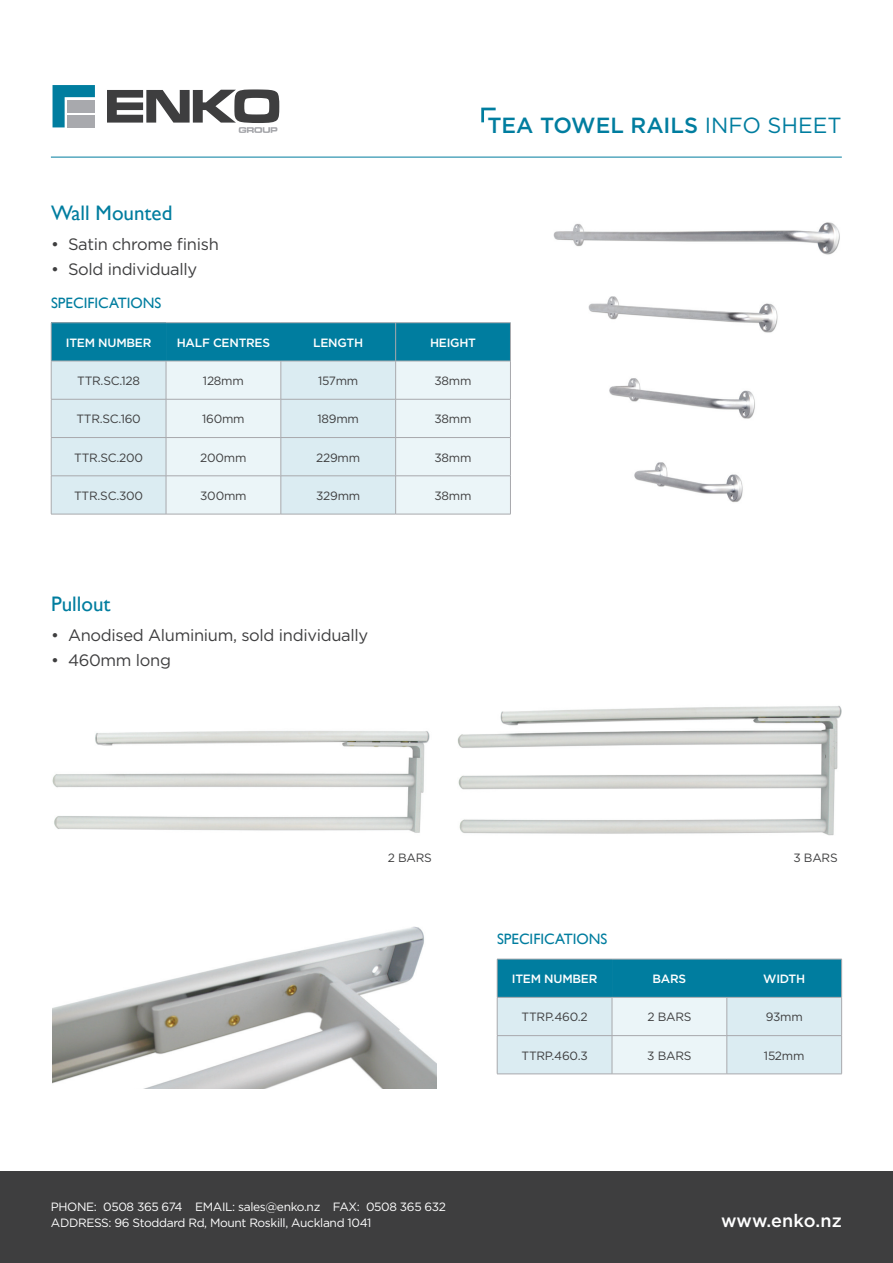
<style>
.page{position:relative;width:893px;height:1263px;background:#fff}
.page>*{position:absolute;margin:0;border:0;box-sizing:border-box;transform-origin:0 0}
.t1{font:500 21.9px "Gotham";color:#007d9f}
.t2{font:21px "Gill Sans";color:#007d9f}
.t3{font:500 18px "Gotham";letter-spacing:.005em;color:#fff}
.t4{font:16.5px "Gotham";letter-spacing:-.02em;color:#3e3e3f}
.t5{font:15px "Gill Sans";color:#007d9f}
.t6{font:12px "Gotham";letter-spacing:-.02em;color:#3e3e3f}
.t7{font:12px/16.5px "Gotham";letter-spacing:-.03em;color:#fff}
.t8{font:500 12px "Gotham";letter-spacing:-.02em;color:#fff}
.s1{font-weight:400}
</style>
<div class="page">
<div style="left:0;top:1171px;width:893px;height:92px;background:#3e3e3f"></div>
<svg style="left:53px;top:85px;width:42px;height:42px;background:#609daf"></svg>
<svg style="left:107px;top:89px;width:172px;height:44px"></svg>
<hr style="left:51px;top:157px;width:791px;height:1px;background:#007d9f">
<svg style="left:481px;top:107px;width:15px;height:16px"></svg>
<img style="left:553px;top:222px;width:287px;height:281px">
<div style="left:51px;top:323px;width:115px;height:38px;background:#007d9f"></div>
<div style="left:166px;top:323px;width:344px;height:38px;background:#007d9f"></div>
<div style="left:52px;top:362px;width:114px;height:152px;background:#dbecf2"></div>
<svg style="left:167px;top:362px;width:343px;height:152px;background:#e5f1f5"></svg>
<hr style="left:51px;top:322px;width:115px;height:1px;background:#a8a9ad">
<hr style="left:51px;top:323px;width:1px;height:38px;background:#a8a9ad">
<hr style="left:166px;top:322px;width:115px;height:1px;background:#a8a9ad">
<hr style="left:281px;top:322px;width:115px;height:1px;background:#a8a9ad">
<hr style="left:396px;top:322px;width:115px;height:1px;background:#a8a9ad">
<hr style="left:395px;top:323px;width:1px;height:38px;background:#a8a9ad">
<hr style="left:510px;top:323px;width:1px;height:38px;background:#a8a9ad">
<hr style="left:51px;top:361px;width:115px;height:1px;background:#a8a9ad">
<hr style="left:51px;top:361px;width:1px;height:38px;background:#a8a9ad">
<hr style="left:166px;top:361px;width:115px;height:1px;background:#a8a9ad">
<hr style="left:166px;top:361px;width:1px;height:38px;background:#a8a9ad">
<hr style="left:281px;top:361px;width:115px;height:1px;background:#a8a9ad">
<hr style="left:281px;top:361px;width:1px;height:38px;background:#a8a9ad">
<hr style="left:396px;top:361px;width:115px;height:1px;background:#a8a9ad">
<hr style="left:395px;top:361px;width:1px;height:38px;background:#a8a9ad">
<hr style="left:510px;top:361px;width:1px;height:38px;background:#a8a9ad">
<hr style="left:51px;top:399px;width:115px;height:1px;background:#a8a9ad">
<hr style="left:51px;top:399px;width:1px;height:38px;background:#a8a9ad">
<hr style="left:166px;top:399px;width:115px;height:1px;background:#a8a9ad">
<hr style="left:166px;top:399px;width:1px;height:38px;background:#a8a9ad">
<hr style="left:281px;top:399px;width:115px;height:1px;background:#a8a9ad">
<hr style="left:281px;top:399px;width:1px;height:38px;background:#a8a9ad">
<hr style="left:396px;top:399px;width:115px;height:1px;background:#a8a9ad">
<hr style="left:395px;top:399px;width:1px;height:38px;background:#a8a9ad">
<hr style="left:510px;top:399px;width:1px;height:38px;background:#a8a9ad">
<hr style="left:51px;top:437px;width:115px;height:1px;background:#a8a9ad">
<hr style="left:51px;top:438px;width:1px;height:38px;background:#a8a9ad">
<hr style="left:166px;top:437px;width:115px;height:1px;background:#a8a9ad">
<hr style="left:166px;top:438px;width:1px;height:38px;background:#a8a9ad">
<hr style="left:281px;top:437px;width:115px;height:1px;background:#a8a9ad">
<hr style="left:281px;top:438px;width:1px;height:38px;background:#a8a9ad">
<hr style="left:396px;top:437px;width:115px;height:1px;background:#a8a9ad">
<hr style="left:395px;top:438px;width:1px;height:38px;background:#a8a9ad">
<hr style="left:510px;top:438px;width:1px;height:38px;background:#a8a9ad">
<hr style="left:51px;top:475px;width:115px;height:1px;background:#a8a9ad">
<hr style="left:51px;top:476px;width:1px;height:38px;background:#a8a9ad">
<hr style="left:166px;top:475px;width:115px;height:1px;background:#a8a9ad">
<hr style="left:166px;top:476px;width:1px;height:38px;background:#a8a9ad">
<hr style="left:281px;top:475px;width:115px;height:1px;background:#a8a9ad">
<hr style="left:281px;top:476px;width:1px;height:38px;background:#a8a9ad">
<hr style="left:396px;top:475px;width:115px;height:1px;background:#a8a9ad">
<hr style="left:395px;top:476px;width:1px;height:38px;background:#a8a9ad">
<hr style="left:510px;top:476px;width:1px;height:38px;background:#a8a9ad">
<hr style="left:51px;top:514px;width:115px;height:1px;background:#a8a9ad">
<hr style="left:166px;top:514px;width:115px;height:1px;background:#a8a9ad">
<hr style="left:281px;top:514px;width:115px;height:1px;background:#a8a9ad">
<hr style="left:396px;top:514px;width:115px;height:1px;background:#a8a9ad">
<svg style="left:498px;top:960px;width:343px;height:114px;background:#95c8d7"></svg>
<hr style="left:497px;top:959px;width:115px;height:1px;background:#a8a9ad">
<hr style="left:497px;top:959px;width:1px;height:38px;background:#a8a9ad">
<hr style="left:612px;top:959px;width:115px;height:1px;background:#a8a9ad">
<hr style="left:727px;top:959px;width:115px;height:1px;background:#a8a9ad">
<hr style="left:841px;top:959px;width:1px;height:38px;background:#a8a9ad">
<hr style="left:497px;top:997px;width:115px;height:1px;background:#a8a9ad">
<hr style="left:497px;top:997px;width:1px;height:38px;background:#a8a9ad">
<hr style="left:612px;top:997px;width:115px;height:1px;background:#a8a9ad">
<hr style="left:612px;top:997px;width:1px;height:38px;background:#a8a9ad">
<hr style="left:727px;top:997px;width:115px;height:1px;background:#a8a9ad">
<hr style="left:727px;top:997px;width:1px;height:38px;background:#a8a9ad">
<hr style="left:841px;top:997px;width:1px;height:38px;background:#a8a9ad">
<hr style="left:497px;top:1035px;width:115px;height:1px;background:#a8a9ad">
<hr style="left:497px;top:1036px;width:1px;height:38px;background:#a8a9ad">
<hr style="left:612px;top:1035px;width:115px;height:1px;background:#a8a9ad">
<hr style="left:612px;top:1036px;width:1px;height:38px;background:#a8a9ad">
<hr style="left:727px;top:1035px;width:115px;height:1px;background:#a8a9ad">
<hr style="left:727px;top:1036px;width:1px;height:38px;background:#a8a9ad">
<hr style="left:841px;top:1036px;width:1px;height:38px;background:#a8a9ad">
<hr style="left:497px;top:1074px;width:115px;height:1px;background:#a8a9ad">
<hr style="left:612px;top:1074px;width:115px;height:1px;background:#a8a9ad">
<hr style="left:727px;top:1074px;width:115px;height:1px;background:#a8a9ad">
<img style="left:52px;top:731px;width:378px;height:102px">
<img style="left:457px;top:706px;width:385px;height:130px">
<img style="left:53px;top:926px;width:383px;height:163px">
<h1 class="t1" style="left:487px;top:113px;width:356px">TEA TOWEL RAILS <span class="s1">INFO SHEET</span></h1>
<h2 class="t2" style="left:51px;top:201px;width:123px">Wall Mounted</h2>
<h3 class="t4" style="left:51px;top:235px;width:169px">• Satin chrome finish</h3>
<h3 class="t4" style="left:51px;top:260px;width:148px">• Sold individually</h3>
<p class="t5" style="left:51px;top:294px;width:112px">SPECIFICATIONS</p>
<p class="t8" style="left:66px;top:336px;width:87px">ITEM NUMBER</p>
<p class="t8" style="left:177px;top:336px;width:95px">HALF CENTRES</p>
<p class="t8" style="left:313px;top:336px;width:51px">LENGTH</p>
<p class="t8" style="left:430px;top:336px;width:48px">HEIGHT</p>
<p class="t6" style="left:77px;top:374px;width:64px">TTR.SC.128</p>
<p class="t6" style="left:203px;top:374px;width:42px">128mm</p>
<p class="t6" style="left:318px;top:374px;width:42px">157mm</p>
<p class="t6" style="left:434px;top:374px;width:39px">38mm</p>
<p class="t6" style="left:76px;top:412px;width:66px">TTR.SC.160</p>
<p class="t6" style="left:202px;top:412px;width:44px">160mm</p>
<p class="t6" style="left:317px;top:412px;width:43px">189mm</p>
<p class="t6" style="left:434px;top:412px;width:39px">38mm</p>
<p class="t6" style="left:74px;top:451px;width:70px">TTR.SC.200</p>
<p class="t6" style="left:200px;top:451px;width:48px">200mm</p>
<p class="t6" style="left:316px;top:451px;width:46px">229mm</p>
<p class="t6" style="left:434px;top:451px;width:39px">38mm</p>
<p class="t6" style="left:74px;top:489px;width:70px">TTR.SC.300</p>
<p class="t6" style="left:200px;top:489px;width:48px">300mm</p>
<p class="t6" style="left:316px;top:489px;width:46px">329mm</p>
<p class="t6" style="left:434px;top:489px;width:39px">38mm</p>
<h2 class="t2" style="left:51px;top:592px;width:61px">Pullout</h2>
<h3 class="t4" style="left:51px;top:626px;width:319px">• Anodised Aluminium, sold individually</h3>
<h3 class="t4" style="left:51px;top:651px;width:122px">• 460mm long</h3>
<p class="t6" style="left:388px;top:851px;width:46px">2 BARS</p>
<p class="t6" style="left:793px;top:851px;width:46px">3 BARS</p>
<p class="t5" style="left:497px;top:930px;width:112px">SPECIFICATIONS</p>
<p class="t8" style="left:512px;top:972px;width:87px">ITEM NUMBER</p>
<p class="t8" style="left:652px;top:972px;width:35px">BARS</p>
<p class="t8" style="left:763px;top:972px;width:43px">WIDTH</p>
<p class="t6" style="left:522px;top:1010px;width:68px">TTRP.460.2</p>
<p class="t6" style="left:647px;top:1010px;width:46px">2 BARS</p>
<p class="t6" style="left:766px;top:1010px;width:39px">93mm</p>
<p class="t6" style="left:521px;top:1049px;width:68px">TTRP.460.3</p>
<p class="t6" style="left:647px;top:1049px;width:46px">3 BARS</p>
<p class="t6" style="left:764px;top:1049px;width:42px">152mm</p>
<p class="t7" style="left:51px;top:1198px;width:397px">PHONE: 0508 365 674 EMAIL: sales@enko.nz FAX: 0508 365 632<br>ADDRESS: 96 Stoddard Rd, Mount Roskill, Auckland 1041</p>
<h3 class="t3" style="left:721px;top:1210px;width:122px">www.enko.nz</h3>
</div>
